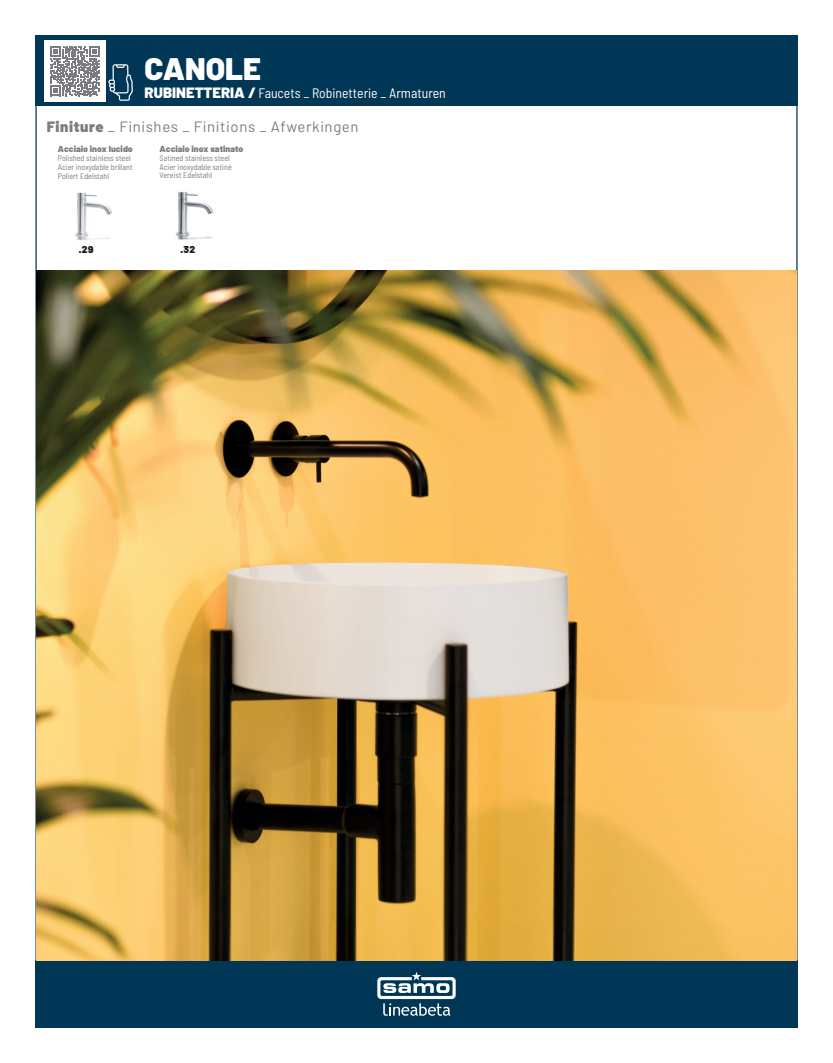
<style>
.page{position:relative;width:833px;height:1063px;background:#fff}
.page>*{position:absolute;margin:0;border:0;box-sizing:border-box;transform-origin:0 0}
.t1{font:900 31.25px "Barlow";color:#fff}
.t2{font:15px "Barlow";letter-spacing:.04em;color:#7a7c7f}
.t3{font:semi-condensed 13.75px "Barlow";color:#fff}
.t4{font:900 10px "Barlow";color:#151d22}
.t5{font:900 8.75px "Barlow";color:#7a7c7f}
.t6{font:semi-condensed 8.12px/8.8px "Barlow";color:#7a7c7f}
.s1{font-weight:900;font-stretch:normal;font-size:15px}
.s2{font-weight:900}
</style>
<div class="page">
<div style="left:35px;top:960px;width:762px;height:68px;background:#003656"></div>
<svg style="left:377px;top:972px;width:79px;height:44px"></svg>
<img style="left:37px;top:270px;width:759px;height:690px">
<div style="left:35px;top:35px;width:762px;height:71px;background:#003656"></div>
<svg style="left:108px;top:64px;width:25px;height:37px"></svg>
<img style="left:75px;top:192px;width:37px;height:49px">
<img style="left:175px;top:191px;width:38px;height:49px">
<div style="left:44px;top:40px;width:62px;height:62px;background:#fff"></div>
<svg style="left:50px;top:46px;width:50px;height:50px"></svg>
<h1 class="t1" style="left:145px;top:49px;width:118px">CANOLE</h1>
<h3 class="t3" style="left:145px;top:84px;width:303px"><span class="s1">RUBINETTERIA /</span> Faucets _ Robinetterie _ Armaturen</h3>
<h2 class="t2" style="left:47px;top:117px;width:313px"><span class="s2">Finiture</span> _ Finishes _ Finitions _ Afwerkingen</h2>
<p class="t5" style="left:58px;top:144px;width:76px">Acciaio inox lucido</p>
<p class="t6" style="left:58px;top:153px;width:76px">Polished stainless steel<br>Acier inoxydable brillant<br>Poliert Edelstahl</p>
<p class="t5" style="left:160px;top:144px;width:85px">Acciaio inox satinato</p>
<p class="t6" style="left:160px;top:153px;width:74px">Satined stainless steel<br>Acier inoxydable satiné<br>Vereist Edelstahl</p>
<p class="t4" style="left:79px;top:243px;width:16px">.29</p>
<p class="t4" style="left:181px;top:243px;width:16px">.32</p>
</div>
